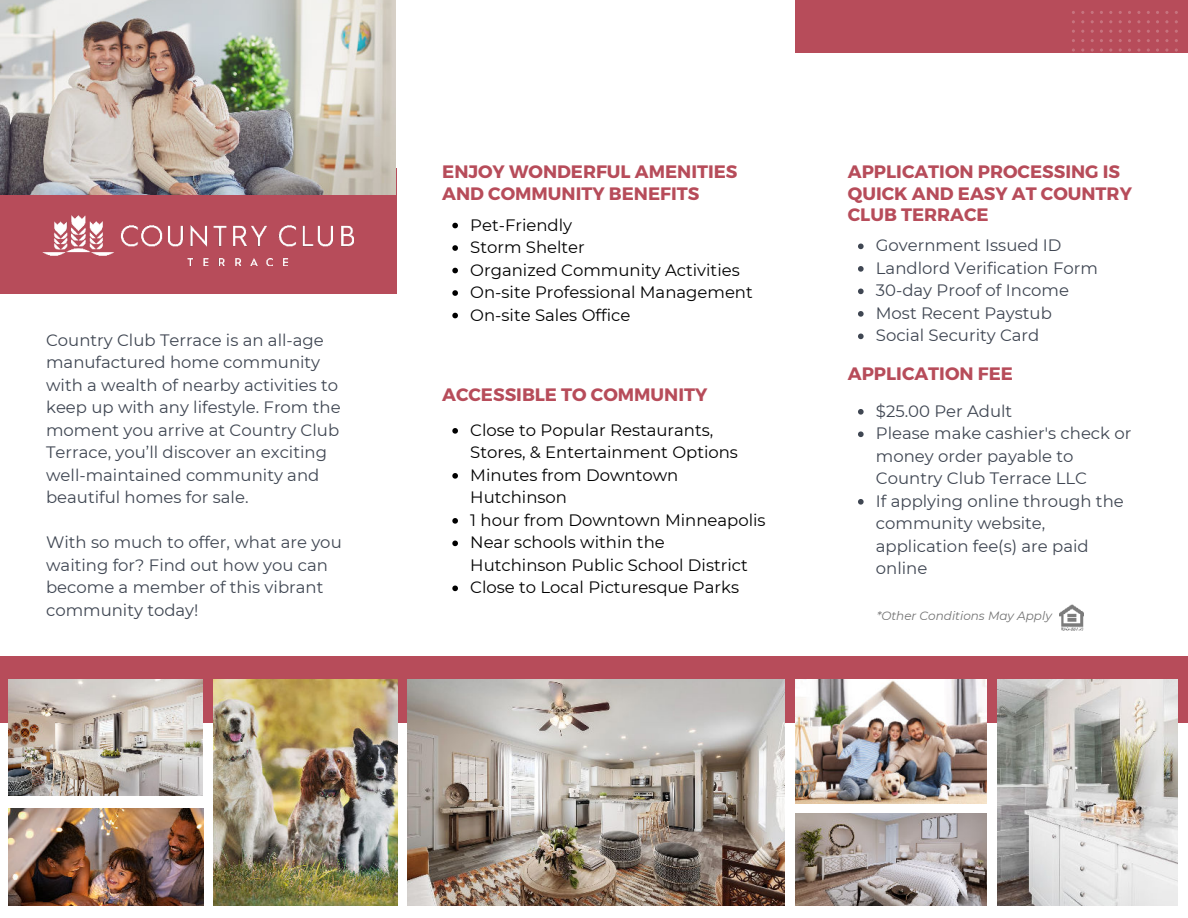
<style>
.page{position:relative;width:1188px;height:918px;background:#fff}
.page>*{position:absolute;margin:0;border:0;box-sizing:border-box;transform-origin:0 0}
.t1{font:700 18px/21.3px "Montserrat";color:#b74c5a}
.t2{font:16.5px/22.5px "Montserrat";color:#3f4652}
.t3{font:16.5px/22.5px "Montserrat";color:#000}
.t4{font:italic 12px "Montserrat";color:#737373}
</style>
<div class="page">
<div style="left:0;top:168px;width:396px;height:126px;background:#b74c5a"></div>
<div style="left:795px;top:0;width:393px;height:52px;background:#b74c5a"></div>
<div style="left:0;top:657px;width:1188px;height:66px;background:#b74c5a"></div>
<svg style="left:1072px;top:11px;width:106px;height:42px"></svg>
<img style="left:1059px;top:604px;width:24px;height:26px">
<img style="left:43px;top:216px;width:310px;height:49px">
<img style="left:0;top:0;width:396px;height:195px">
<img style="left:998px;top:680px;width:180px;height:226px">
<img style="left:795px;top:680px;width:191px;height:123px">
<img style="left:9px;top:680px;width:194px;height:116px">
<img style="left:796px;top:813px;width:191px;height:93px">
<img style="left:214px;top:680px;width:183px;height:226px">
<img style="left:9px;top:808px;width:194px;height:98px">
<img style="left:407px;top:680px;width:377px;height:226px">
<svg style="left:858px;top:244px;width:6px;height:5px"></svg>
<svg style="left:858px;top:266px;width:6px;height:6px"></svg>
<svg style="left:858px;top:289px;width:6px;height:5px"></svg>
<svg style="left:858px;top:311px;width:6px;height:6px"></svg>
<svg style="left:858px;top:334px;width:6px;height:5px"></svg>
<svg style="left:452px;top:223px;width:6px;height:5px"></svg>
<svg style="left:452px;top:245px;width:6px;height:6px"></svg>
<svg style="left:452px;top:268px;width:6px;height:5px"></svg>
<svg style="left:452px;top:290px;width:6px;height:6px"></svg>
<svg style="left:452px;top:313px;width:6px;height:5px"></svg>
<svg style="left:452px;top:428px;width:6px;height:6px"></svg>
<svg style="left:452px;top:473px;width:6px;height:6px"></svg>
<svg style="left:452px;top:518px;width:6px;height:6px"></svg>
<svg style="left:452px;top:541px;width:6px;height:5px"></svg>
<svg style="left:452px;top:586px;width:6px;height:5px"></svg>
<svg style="left:858px;top:409px;width:6px;height:6px"></svg>
<svg style="left:858px;top:431px;width:6px;height:6px"></svg>
<svg style="left:858px;top:499px;width:6px;height:6px"></svg>
<p class="t2" style="left:46px;top:328px;width:296px">Country Club Terrace is an all-age manufactured home community with a wealth of nearby activities to keep up with any lifestyle. From the moment you arrive at Country Club Terrace, you’ll discover an exciting well-maintained community and beautiful homes for sale.</p>
<p class="t2" style="left:46px;top:531px;width:297px">With so much to offer, what are you waiting for? Find out how you can become a member of this vibrant community today!</p>
<p class="t1" style="left:442px;top:162px;width:297px">ENJOY WONDERFUL AMENITIES<br>AND COMMUNITY BENEFITS</p>
<p class="t3" style="left:470px;top:213px;width:284px">Pet-Friendly<br>Storm Shelter<br>Organized Community Activities<br>On-site Professional Management<br>On-site Sales Office</p>
<p class="t1" style="left:442px;top:384px;width:267px">ACCESSIBLE TO COMMUNITY</p>
<p class="t3" style="left:470px;top:418px;width:297px">Close to Popular Restaurants,<br>Stores, &amp; Entertainment Options<br>Minutes from Downtown<br>Hutchinson<br>1 hour from Downtown Minneapolis<br>Near schools within the<br>Hutchinson Public School District<br>Close to Local Picturesque Parks</p>
<p class="t1" style="left:848px;top:162px;width:286px">APPLICATION PROCESSING IS<br>QUICK AND EASY AT COUNTRY<br>CLUB TERRACE</p>
<p class="t2" style="left:876px;top:234px;width:224px">Government Issued ID<br>Landlord Verification Form<br>30-day Proof of Income<br>Most Recent Paystub<br>Social Security Card</p>
<p class="t1" style="left:848px;top:363px;width:167px">APPLICATION FEE</p>
<p class="t2" style="left:876px;top:399px;width:257px">$25.00 Per Adult<br>Please make cashier's check or money order payable to<br>Country Club Terrace LLC<br>If applying online through the community website, application fee(s) are paid online</p>
<p class="t4" style="left:877px;top:608px;width:177px">*Other Conditions May Apply</p>
</div>
